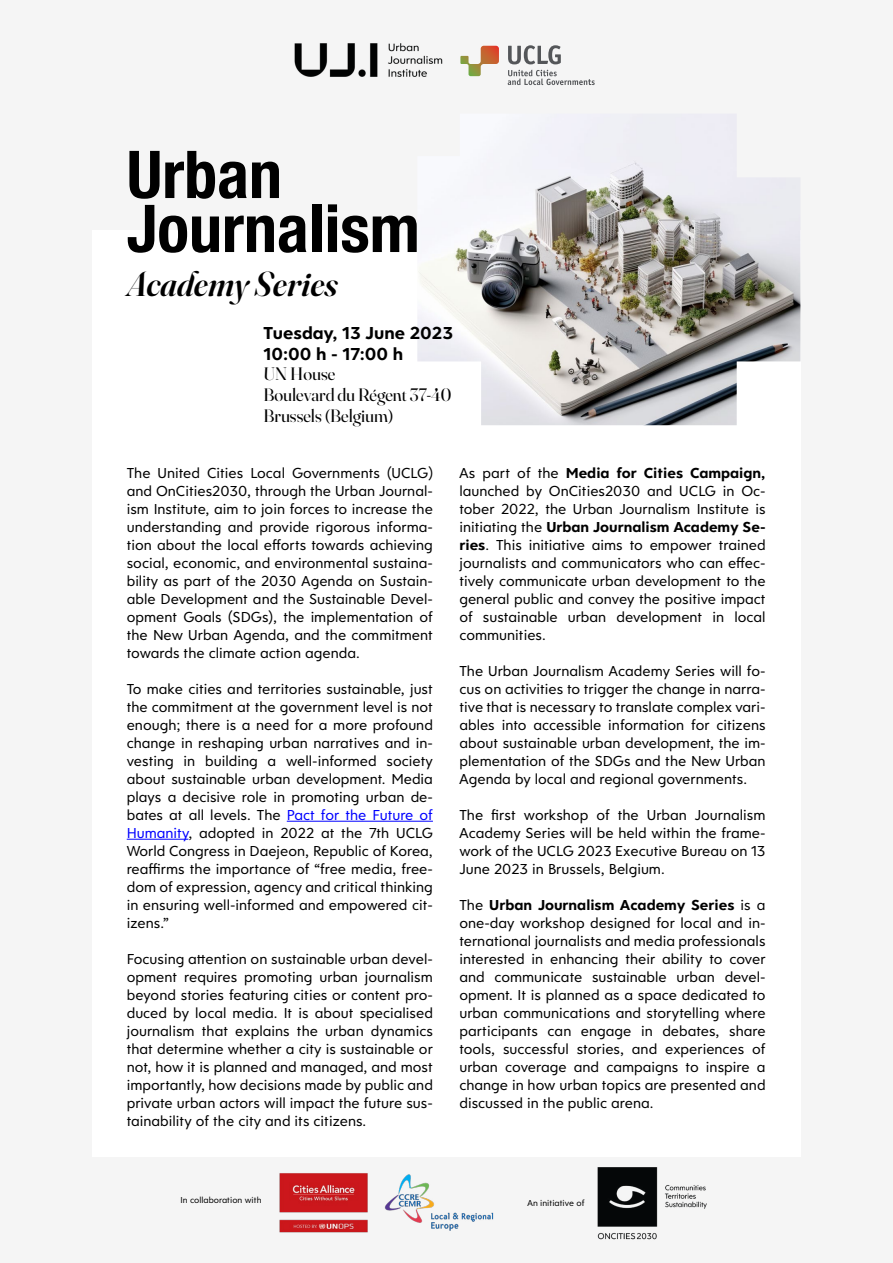
<style>
.page{position:relative;width:893px;height:1263px;background:#f5f5f5}
.page>*{position:absolute;margin:0;border:0;box-sizing:border-box;transform-origin:0 0}
.t1{font:700 condensed 66px/54px "Helvetica Neue";color:#000}
.t2{font:italic 600 34.5px "Fraunces 144 pt";letter-spacing:-.005em;color:#000}
.t3{font:18px/20.7px "Fraunces 144 pt";color:#000}
.t4{font:700 18px/20.7px "Clarika Geometric";color:#000}
.t5{font:15px/18px "Clarika Geometric";color:#000;text-align:justify}
.t6{font:9px "Clarika Geometric";color:#000}
.s1{color:#00f}
.s2{font-weight:700}
</style>
<div class="page">
<div style="left:92px;top:230px;width:708px;height:927px;background:#fff"></div>
<hr style="left:287px;top:821px;width:146px;height:1px;background:#00f">
<hr style="left:127px;top:839px;width:61px;height:1px;background:#00f">
<img style="left:417px;top:130px;width:383px;height:295px">
<img style="left:294px;top:43px;width:149px;height:34px">
<svg style="left:460px;top:46px;width:39px;height:30px"></svg>
<svg style="left:508px;top:45px;width:53px;height:19px"></svg>
<svg style="left:508px;top:70px;width:87px;height:15px"></svg>
<img style="left:597px;top:1167px;width:110px;height:73px">
<img style="left:279px;top:1173px;width:89px;height:60px">
<img style="left:384px;top:1174px;width:110px;height:57px">
<h1 class="t1" style="left:127px;top:143px;width:294px">Urban<br>Journalism</h1>
<h2 class="t2" style="left:127px;top:259px;width:213px">Academy Series</h2>
<p class="t4" style="left:263px;top:322px;width:191px">Tuesday, 13 June 2023<br>10:00 h - 17:00 h</p>
<p class="t3" style="left:263px;top:363px;width:189px">UN House<br>Boulevard du Régent 37-40<br>Brussels (Belgium)</p>
<p class="t5" style="left:127px;top:463px;width:308px">The United Cities Local Governments (UCLG) and OnCities2030, through the Urban Journal&shy;ism Institute, aim to join forces to increase the understanding and provide rigorous informa&shy;tion about the local efforts towards achieving social, economic, and environmental sustaina&shy;bility as part of the 2030 Agenda on Sustain&shy;able Development and the Sustainable Devel&shy;opment Goals (SDGs), the implementation of the New Urban Agenda, and the commitment towards the climate action agenda.</p>
<p class="t5" style="left:127px;top:679px;width:308px">To make cities and territories sustainable, just the commitment at the government level is not enough; there is a need for a more profound change in reshaping urban narratives and in&shy;vesting in building a well-informed society about sustainable urban development. Media plays a decisive role in promoting urban de&shy;bates at all levels. The <span class="s1">Pact for the Future of Humanity</span>, adopted in 2022 at the 7th UCLG World Congress in Daejeon, Republic of Korea, reaffirms the importance of “free media, free&shy;dom of expression, agency and critical thinking in ensuring well-informed and empowered cit&shy;izens.”</p>
<p class="t5" style="left:127px;top:949px;width:308px">Focusing attention on sustainable urban devel&shy;opment requires promoting urban journalism beyond stories featuring cities or content pro&shy;duced by local media. It is about specialised journalism that explains the urban dynamics that determine whether a city is sustainable or not, how it is planned and managed, and most importantly, how decisions made by public and private urban actors will impact the future sus&shy;tainability of the city and its citizens.</p>
<p class="t5" style="left:459px;top:463px;width:308px">As part of the <span class="s2">Media for Cities Campaign, </span>launched by OnCities2030 and UCLG in Oc&shy;tober 2022, the Urban Journalism Institute is initiating the <span class="s2">Urban Journalism Academy Se&shy;ries</span>. This initiative aims to empower trained journalists and communicators who can effec&shy;tively communicate urban development to the general public and convey the positive impact of sustainable urban development in local communities.</p>
<p class="t5" style="left:459px;top:661px;width:308px">The Urban Journalism Academy Series will fo&shy;cus on activities to trigger the change in narra&shy;tive that is necessary to translate complex vari&shy;ables into accessible information for citizens about sustainable urban development, the im&shy;plementation of the SDGs and the New Urban Agenda by local and regional governments.</p>
<p class="t5" style="left:459px;top:805px;width:308px">The first workshop of the Urban Journalism Academy Series will be held within the frame&shy;work of the UCLG 2023 Executive Bureau on 13<br>June 2023 in Brussels, Belgium.</p>
<p class="t5" style="left:459px;top:895px;width:308px">The <span class="s2">Urban Journalism Academy Series</span> is a one-day workshop designed for local and in&shy;ternational journalists and media professionals interested in enhancing their ability to cover and communicate sustainable urban devel&shy;opment. It is planned as a space dedicated to urban communications and storytelling where participants can engage in debates, share tools, successful stories, and experiences of urban coverage and campaigns to inspire a change in how urban topics are presented and discussed in the public arena.</p>
<p class="t6" style="left:180px;top:1194px;width:83px">In collaboration with</p>
<p class="t6" style="left:527px;top:1197px;width:59px">An initiative of</p>
</div>
